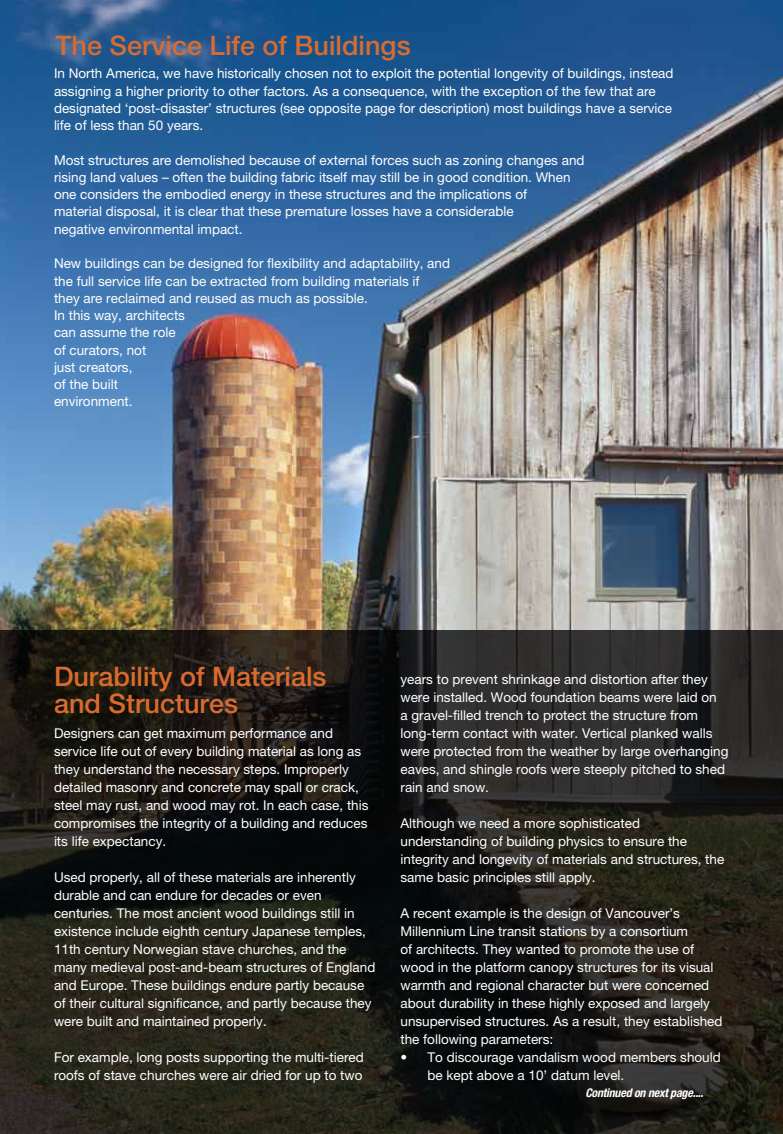
<style>
.page{position:relative;width:783px;height:1134px;background:#fff}
.page>*{position:absolute;margin:0;border:0;box-sizing:border-box;transform-origin:0 0}
.t1{font:500 27px/27px "Helvetica Neue LT Pro";color:#da6b2e}
.t2{font:13.5px/18px "Helvetica Neue LT Pro";color:#fff}
.t3{font:italic 700 condensed 12px "Helvetica Neue LT Pro";letter-spacing:-.02em;color:#fff}
</style>
<div class="page">
<img style="left:0;top:0;width:783px;height:630px">
<svg style="left:0;top:630px;width:783px;height:504px;background:#1f1e19"></svg>
<h1 class="t1" style="left:56px;top:32px;width:357px">The Service Life of Buildings</h1>
<p class="t2" style="left:54px;top:65px;width:621px;line-height:17.2px">In North America, we have historically chosen not to exploit the potential longevity of buildings, instead assigning a higher priority to other factors. As a consequence, with the exception of the few that are designated ‘post-disaster’ structures (see opposite page for description) most buildings have a service life of less than 50 years.</p>
<p class="t2" style="left:54px;top:151px;width:532px;line-height:17.2px">Most structures are demolished because of external forces such as zoning changes and rising land values – often the building fabric itself may still be in good condition. When one considers the embodied energy in these structures and the implications of<br>material disposal, it is clear that these premature losses have a considerable<br>negative environmental impact.</p>
<p class="t2" style="left:54px;top:255px;width:398px;line-height:17.2px">New buildings can be designed for flexibility and adaptability, and the full service life can be extracted from building materials if<br>they are reclaimed and reused as much as possible.<br>In this way, architects<br>can assume the role<br>of curators, not<br>just creators,<br>of the built<br>environment.</p>
<h1 class="t1" style="left:54px;top:663px;width:274px">Durability of Materials and Structures</h1>
<p class="t2" style="left:54px;top:724px;width:316px">Designers can get maximum performance and service life out of every building material as long as they understand the necessary steps. Improperly detailed masonry and concrete may spall or crack, steel may rust, and wood may rot. In each case, this compromises the integrity of a building and reduces its life expectancy.</p>
<p class="t2" style="left:54px;top:868px;width:323px">Used properly, all of these materials are inherently durable and can endure for decades or even centuries. The most ancient wood buildings still in existence include eighth century Japanese temples, 11th century Norwegian stave churches, and the many medieval post-and-beam structures of England and Europe. These buildings endure partly because of their cultural significance, and partly because they were built and maintained properly.</p>
<p class="t2" style="left:54px;top:1048px;width:311px">For example, long posts supporting the multi-tiered roofs of stave churches were air dried for up to two</p>
<p class="t2" style="left:401px;top:670px;width:330px">years to prevent shrinkage and distortion after they were installed. Wood foundation beams were laid on<br>a gravel-filled trench to protect the structure from long-term contact with water. Vertical planked walls were protected from the weather by large overhanging eaves, and shingle roofs were steeply pitched to shed rain and snow.</p>
<p class="t2" style="left:401px;top:814px;width:325px">Although we need a more sophisticated understanding of building physics to ensure the integrity and longevity of materials and structures, the same basic principles still apply.</p>
<p class="t2" style="left:401px;top:904px;width:324px">A recent example is the design of Vancouver’s Millennium Line transit stations by a consortium<br>of architects. They wanted to promote the use of wood in the platform canopy structures for its visual warmth and regional character but were concerned about durability in these highly exposed and largely unsupervised structures. As a result, they established the following parameters:</p>
<p class="t2" style="left:428px;top:1048px;width:295px;text-indent:-27px">• To discourage vandalism wood members should be kept above a 10’ datum level.</p>
<p class="t3" style="left:585px;top:1085px;width:120px">Continued on next page....</p>
</div>
